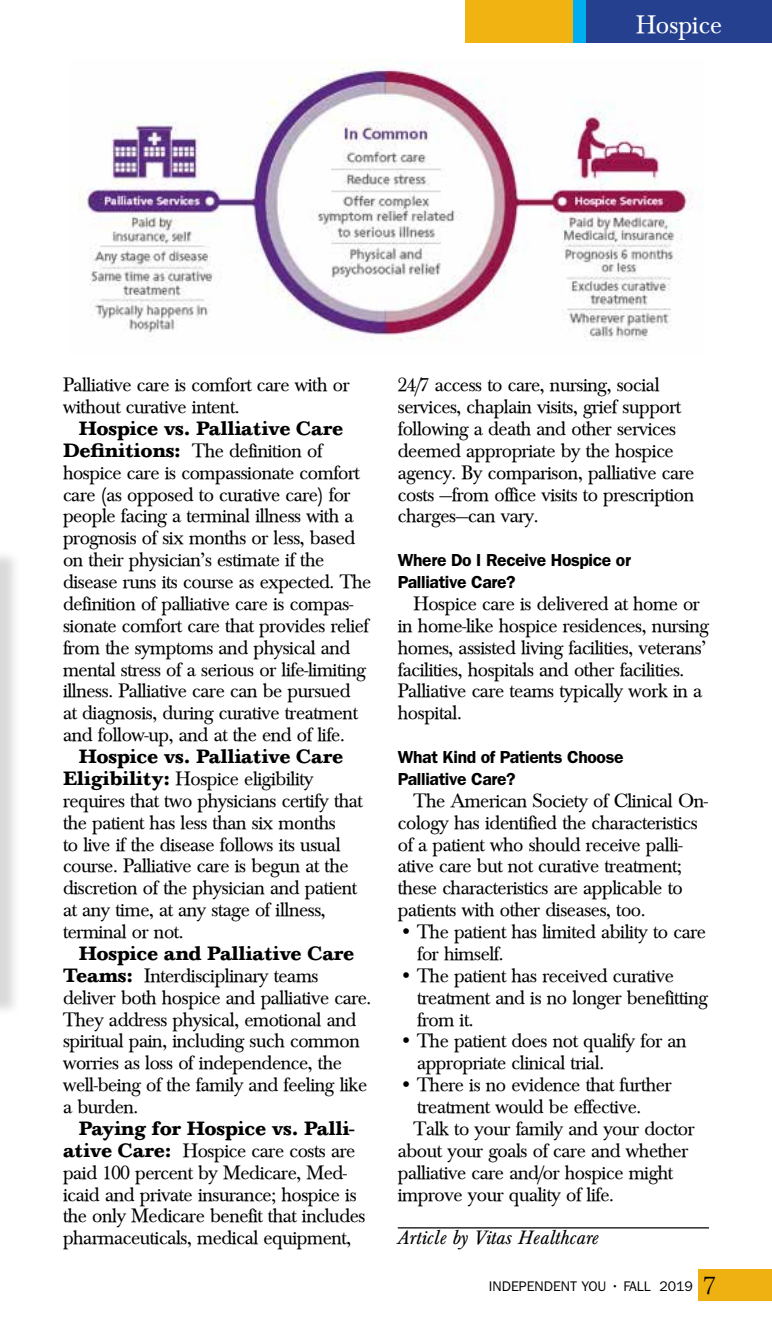
<style>
.page{position:relative;width:772px;height:1323px;background:#fff}
.page>*{position:absolute;margin:0;border:0;box-sizing:border-box;transform-origin:0 0}
.t1{font:26.25px "Baskerville";color:#fff}
.t2{font:20.12px/21.9px "Baskerville";letter-spacing:-.02em;color:#000}
.t3{font:italic 20.12px "Baskerville";letter-spacing:-.01em;color:#000}
.t4{font:600 17.5px/21.9px "ITC Franklin Gothic Std";letter-spacing:-.02em;color:#000}
.t5{font:14px "ITC Franklin Gothic Std";color:#000}
.s1{font-weight:700}
.s2{font-family:"Kepler Std";font-weight:300;font-size:28px}
</style>
<div class="page">
<div style="left:699px;top:1269px;width:73px;height:32px;background:#eeb111"></div>
<div style="left:466px;top:0;width:306px;height:42px;background:#25408f"></div>
<div style="left:466px;top:0;width:120px;height:42px;background:#f0b311"></div>
<div style="left:573px;top:0;width:13px;height:42px;background:#00aeef"></div>
<hr style="left:398px;top:1227px;width:311px;height:2px;background:#000">
<div style="left:0;top:548px;width:22px;height:469px;background:#000;opacity:.15"></div>
<img style="left:0;top:546px;width:1px;height:449px">
<img style="left:79px;top:62px;width:625px;height:279px">
<h1 class="t1" style="left:636px;top:10px;width:87px">Hospice</h1>
<p class="t2" style="left:63px;top:374px;width:288px">Palliative care is comfort care with or without curative intent.</p>
<p class="t2" style="left:63px;top:418px;width:310px;text-indent:16px"><span class="s1">Hospice vs. Palliative Care Definitions:</span> The definition of hospice care is compassionate comfort care (as opposed to curative care) for people facing a terminal illness with a prognosis of six months or less, based on their physician’s estimate if the disease runs its course as expected. The definition of palliative care is compas&shy;sionate comfort care that provides relief from the symptoms and physical and mental stress of a serious or life-limiting illness. Palliative care can be pursued<br>at diagnosis, during curative treatment and follow-up, and at the end of life.</p>
<p class="t2" style="left:63px;top:746px;width:301px;text-indent:16px"><span class="s1">Hospice vs. Palliative Care Eligibility:</span> Hospice eligibility requires that two physicians certify that the patient has less than six months<br>to live if the disease follows its usual course. Palliative care is begun at the discretion of the physician and patient at any time, at any stage of illness, terminal or not.</p>
<p class="t2" style="left:63px;top:943px;width:310px;text-indent:16px"><span class="s1">Hospice and Palliative Care Teams:</span> Interdisciplinary teams deliver both hospice and palliative care.<br>They address physical, emotional and spiritual pain, including such common worries as loss of independence, the well-being of the family and feeling like a burden.</p>
<p class="t2" style="left:63px;top:1118px;width:304px;text-indent:16px"><span class="s1">Paying for Hospice vs. Palli&shy;ative Care:</span> Hospice care costs are paid 100 percent by Medicare, Med&shy;icaid and private insurance; hospice is the only Medicare benefit that includes pharmaceuticals, medical equipment,</p>
<p class="t2" style="left:398px;top:374px;width:298px">24/7 access to care, nursing, social services, chaplain visits, grief support following a death and other services deemed appropriate by the hospice agency. By comparison, palliative care costs —from office visits to prescription charges—can vary.</p>
<p class="t4" style="left:398px;top:549px;width:235px">Where Do I Receive Hospice or<br>Palliative Care?</p>
<p class="t2" style="left:398px;top:593px;width:313px;text-indent:16px">Hospice care is delivered at home or in home-like hospice residences, nursing homes, assisted living facilities, veterans’ facilities, hospitals and other facilities.<br>Palliative care teams typically work in a hospital.</p>
<p class="t4" style="left:398px;top:746px;width:227px">What Kind of Patients Choose<br>Palliative Care?</p>
<p class="t2" style="left:398px;top:790px;width:312px;text-indent:16px">The American Society of Clinical On&shy;cology has identified the characteristics of a patient who should receive palli&shy;ative care but not curative treatment; these characteristics are applicable to patients with other diseases, too.</p>
<p class="t2" style="left:417px;top:921px;width:290px;text-indent:-18px">• The patient has limited ability to care for himself.</p>
<p class="t2" style="left:417px;top:965px;width:292px;text-indent:-18px">• The patient has received curative treatment and is no longer benefitting from it.</p>
<p class="t2" style="left:417px;top:1030px;width:271px;text-indent:-18px">• The patient does not qualify for an appropriate clinical trial.</p>
<p class="t2" style="left:399px;top:1074px;width:273px">• There is no evidence that further</p>
<p class="t2" style="left:417px;top:1096px;width:226px">treatment would be effective.</p>
<p class="t2" style="left:413px;top:1118px;width:282px">Talk to your family and your doctor</p>
<p class="t2" style="left:398px;top:1140px;width:292px">about your goals of care and whether</p>
<p class="t2" style="left:398px;top:1162px;width:277px">palliative care and/or hospice might</p>
<p class="t2" style="left:398px;top:1184px;width:218px">improve your quality of life.</p>
<p class="t3" style="left:398px;top:1227px;width:203px">Article by Vitas Healthcare</p>
<p class="t5" style="left:489px;top:1278px;width:228px">INDEPENDENT YOU • FALL 2019 <span class="s2">7</span></p>
</div>
